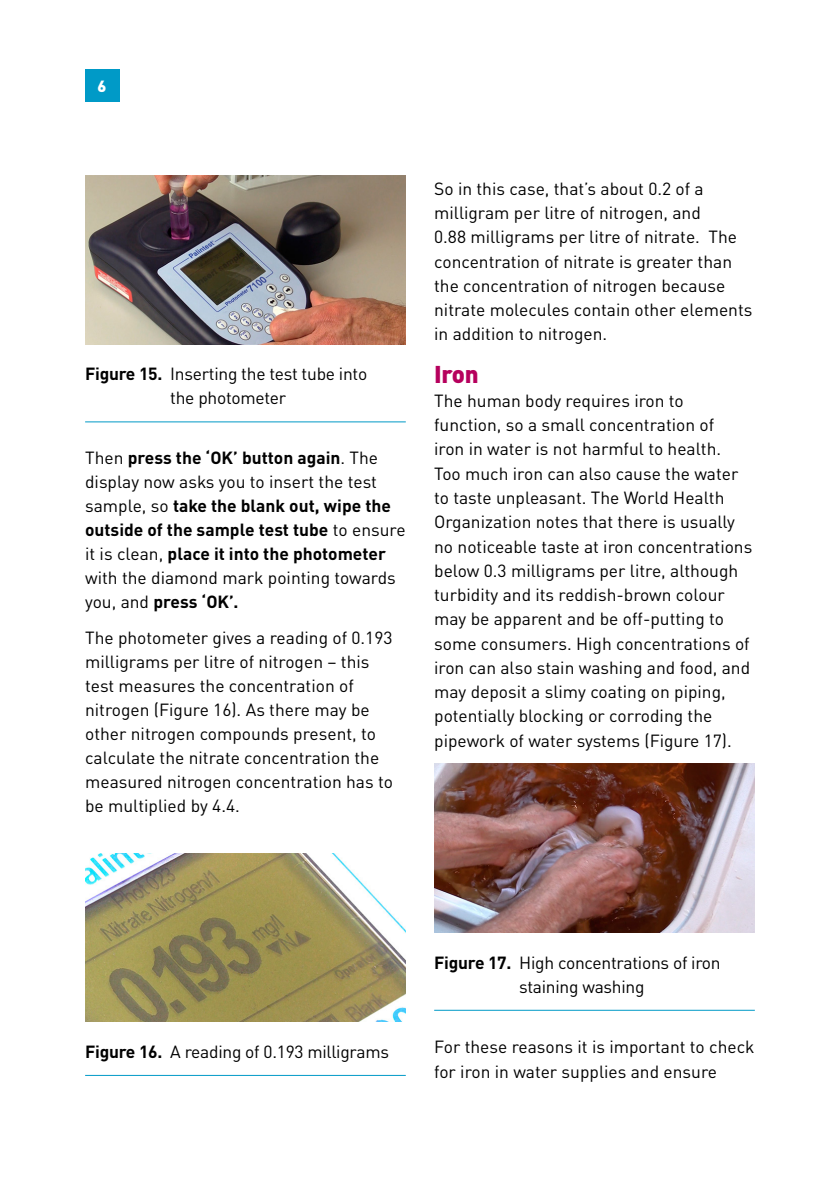
<style>
.page{position:relative;width:840px;height:1191px;background:#fff}
.page>*{position:absolute;margin:0;border:0;box-sizing:border-box;transform-origin:0 0}
.t1{font:900 24px "DINOT";color:#b6005d}
.t2{font:17.4px/24.2px "DINOT";color:#000}
.t3{font:900 16px "DINOT";color:#fff}
.s1{font-weight:700}
</style>
<div class="page">
<div style="left:85px;top:69px;width:34px;height:33px;background:#009ac7"></div>
<hr style="left:85px;top:421px;width:320px;height:1px;background:#009ac7">
<hr style="left:85px;top:1075px;width:320px;height:1px;background:#009ac7">
<img style="left:85px;top:176px;width:320px;height:168px">
<img style="left:85px;top:853px;width:320px;height:169px">
<hr style="left:434px;top:1009px;width:320px;height:1px;background:#009ac7">
<img style="left:434px;top:763px;width:320px;height:169px">
<p class="t3" style="left:97px;top:76px;width:10px">6</p>
<p class="t2" style="left:85px;top:362px;width:283px;text-align:center"><span class="s1">Figure 15.</span> Inserting the test tube into the photometer</p>
<p class="t2" style="left:85px;top:446px;width:322px">Then <span class="s1">press the ‘OK’ button again</span>. The display now asks you to insert the test sample, so <span class="s1">take the blank out, wipe the outside of the sample test tube</span> to ensure it is clean, <span class="s1">place it into the photometer </span>with the diamond mark pointing towards you, and <span class="s1">press ‘OK’.</span></p>
<p class="t2" style="left:85px;top:626px;width:309px">The photometer gives a reading of 0.193 milligrams per litre of nitrogen – this test measures the concentration of nitrogen (Figure 16). As there may be other nitrogen compounds present, to calculate the nitrate concentration the measured nitrogen concentration has to be multiplied by 4.4.</p>
<p class="t2" style="left:434px;top:176px;width:319px">So in this case, that’s about 0.2 of a milligram per litre of nitrogen, and<br>0.88 milligrams per litre of nitrate. The concentration of nitrate is greater than the concentration of nitrogen because nitrate molecules contain other elements in addition to nitrogen.</p>
<h1 class="t1" style="left:434px;top:358px;width:46px">Iron</h1>
<p class="t2" style="left:434px;top:388px;width:319px">The human body requires iron to function, so a small concentration of<br>iron in water is not harmful to health.<br>Too much iron can also cause the water to taste unpleasant. The World Health Organization notes that there is usually no noticeable taste at iron concentrations below 0.3 milligrams per litre, although turbidity and its reddish-brown colour may be apparent and be off-putting to some consumers. High concentrations of iron can also stain washing and food, and may deposit a slimy coating on piping, potentially blocking or corroding the pipework of water systems (Figure 17).</p>
<p class="t2" style="left:85px;top:1039px;width:305px"><span class="s1">Figure 16.</span> A reading of 0.193 milligrams</p>
<p class="t2" style="left:434px;top:949px;width:288px;text-align:center"><span class="s1">Figure 17.</span> High concentrations of iron staining washing</p>
<p class="t2" style="left:434px;top:1034px;width:322px">For these reasons it is important to check for iron in water supplies and ensure</p>
</div>
